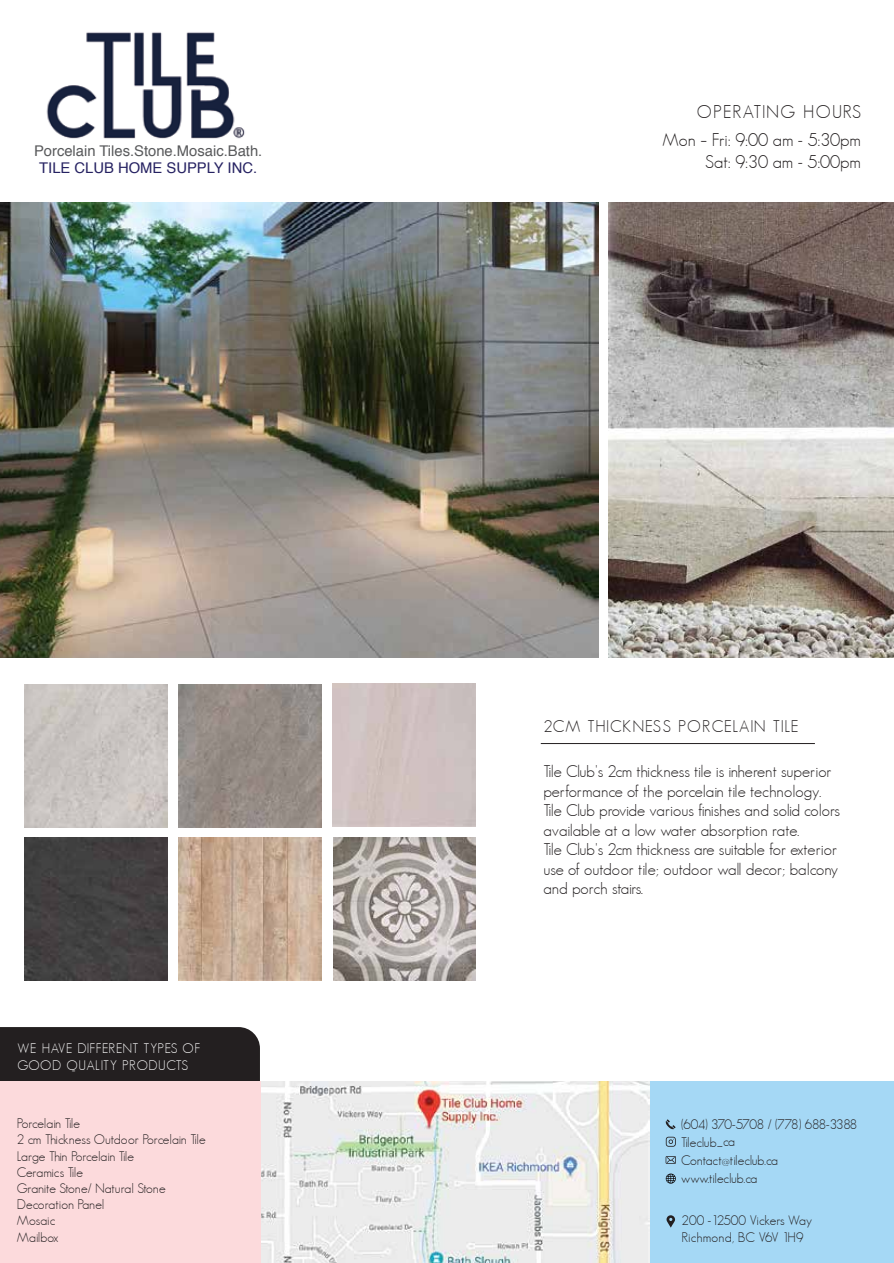
<style>
.page{position:relative;width:894px;height:1263px;background:#fff}
.page>*{position:absolute;margin:0;border:0;box-sizing:border-box;transform-origin:0 0}
.t1{font:300 18px/28.5px "Geosans";letter-spacing:.025em;color:#231f20;text-align:right}
.t2{font:300 18px "Geosans";color:#231f20}
.t3{font:300 16.5px/19.5px "Geosans";color:#231f20}
.t4{font:300 16.5px "Geosans";letter-spacing:.045em;color:#231f20}
.t5{font:14.7px "Helvetica";color:#58595b}
.t6{font:14.7px "Helvetica";color:#262262}
.t7{font:300 13.5px/16.2px "Geosans";color:#231f20}
.t8{font:300 13.5px/18px "Geosans";letter-spacing:-.03em;color:#231f20}
.t9{font:300 13.5px/16.2px "Geosans";letter-spacing:.03em;color:#fff}
</style>
<div class="page">
<img style="left:261px;top:1081px;width:388px;height:182px">
<img style="left:179px;top:838px;width:142px;height:142px">
<img style="left:333px;top:837px;width:142px;height:143px">
<div style="left:0;top:1027px;width:260px;height:54px;background:#231f20"></div>
<div style="left:0;top:1081px;width:261px;height:182px;background:#fcdadc"></div>
<img style="left:46px;top:32px;width:199px;height:107px">
<img style="left:25px;top:684px;width:142px;height:143px">
<img style="left:178px;top:684px;width:143px;height:143px">
<div style="left:25px;top:837px;width:142px;height:143px;background:#424041"></div>
<hr style="left:540px;top:743px;width:274px;height:1px;background:#231f20">
<div style="left:650px;top:1081px;width:243px;height:182px;background:#a5d8f5"></div>
<img style="left:0;top:203px;width:598px;height:454px">
<img style="left:608px;top:203px;width:285px;height:454px">
<svg style="left:665px;top:1173px;width:10px;height:10px"></svg>
<svg style="left:666px;top:1215px;width:8px;height:12px"></svg>
<svg style="left:665px;top:1136px;width:10px;height:10px"></svg>
<svg style="left:665px;top:1119px;width:10px;height:10px"></svg>
<svg style="left:665px;top:1156px;width:10px;height:8px"></svg>
<p class="t1" style="left:662px;top:97px;width:200px">OPERATING HOURS<br>Mon – Fri: 9:00 am - 5:30pm</p>
<p class="t5" style="left:34px;top:139px;width:230px">Porcelain Tiles.Stone.Mosaic.Bath.</p>
<p class="t6" style="left:39px;top:156px;width:219px">TILE CLUB HOME SUPPLY INC.</p>
<p class="t2" style="left:705px;top:151px;width:157px">Sat: 9:30 am - 5:00pm</p>
<p class="t9" style="left:17px;top:1040px;width:184px">WE HAVE DIFFERENT TYPES OF<br>GOOD QUALITY PRODUCTS</p>
<p class="t7" style="left:17px;top:1115px;width:190px">Porcelain Tile<br>2 cm Thickness Outdoor Porcelain Tile<br>Large Thin Porcelain Tile<br>Ceramics Tile<br>Granite Stone/ Natural Stone<br>Decoration Panel<br>Mosaic<br>Mailbox</p>
<p class="t4" style="left:543px;top:717px;width:256px">2CM THICKNESS PORCELAIN TILE</p>
<p class="t3" style="left:543px;top:762px;width:298px">Tile Club's 2cm thickness tile is inherent superior performance of the porcelain tile technology.<br>Tile Club provide various finishes and solid colors available at a low water absorption rate.<br>Tile Club's 2cm thickness are suitable for exterior use of outdoor tile; outdoor wall decor; balcony and porch stairs.</p>
<p class="t8" style="left:681px;top:1115px;width:178px">(604) 370-5708 / (778) 688-3388<br>Tileclub_ca<br>Contact@tileclub.ca www.tileclub.ca</p>
<p class="t7" style="left:681px;top:1212px;width:132px">200 -12500 Vickers Way<br>Richmond, BC V6V 1H9</p>
</div>
